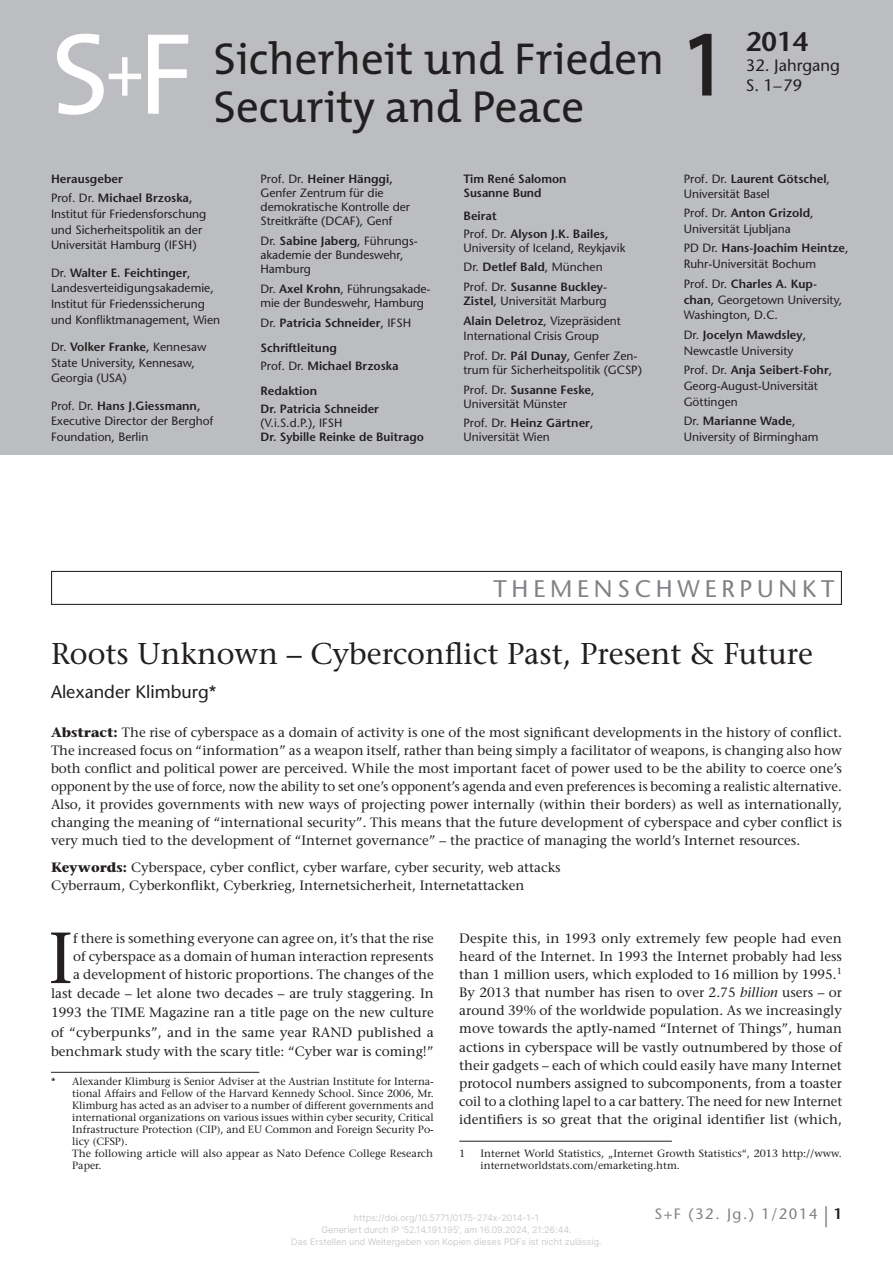
<style>
.page{position:relative;width:893px;height:1263px;background:#fff}
.page>*{position:absolute;margin:0;border:0;box-sizing:border-box;transform-origin:0 0}
.t1{font:120px "The Mix";color:#231f20;scale:.84 1}
.t2{font:117px "The Mix";color:#fff}
.t3{font:72.15px "Stone Serif";color:#231f20}
.t4{font:45px/48px "The Mix";color:#231f20}
.t5{font:30px "Stone Serif";color:#231f20}
.t6{font:600 27px "Stone Sans";color:#231f20}
.t7{font:24px "Stone Sans";color:#808285}
.t8{font:21px "Stone Sans";color:#808285}
.t9{font:18px "Stone Sans";color:#231f20}
.t10{font:16.5px/19.8px "Stone Sans";color:#231f20}
.t11{font:15px "Stone Sans";letter-spacing:.1em;color:#808285}
.t12{font:13.5px/18.1px "Stone Serif";color:#231f20;text-align:justify}
.t13{font:12px/15.6px "Stone Sans";color:#231f20}
.t14{font:600 12px/24.6px "Stone Sans";color:#231f20}
.t15{font:10.5px/12px "Stone Serif";color:#231f20}
.t16{font:9px/12px "Inter";color:#ccc;text-align:center}
.s1{font-weight:400}
.s2{font-weight:600}
.s3{font-weight:700}
.s4{font-style:italic}
.s5{font-weight:600;font-size:15px;color:#231f20}
</style>
<div class="page">
<div style="left:0;top:0;width:893px;height:455px;background:#bcbdc0"></div>
<hr style="left:459px;top:1141px;width:213px;height:1px;background:#231f20">
<div style="left:51px;top:571px;width:791px;height:34px;border:1px solid #231f20"></div>
<hr style="left:51px;top:1072px;width:208px;height:1px;background:#231f20">
<h2 class="t2" style="left:51px;top:-1px;width:143px">S<sup>+</sup>F</h2>
<h3 class="t4" style="left:213px;top:35px;width:452px">Sicherheit und Frieden<br>Security and Peace</h3>
<h3 class="t6" style="left:746px;top:25px;width:63px">2014</h3>
<h1 class="t1" style="left:687px;top:-22px;width:42px">1</h1>
<p class="t10" style="left:746px;top:55px;width:96px">32. Jahrgang<br>S. 1–79</p>
<p class="t14" style="left:51px;top:169px;width:143px;line-height:19.8px">Herausgeber<br><span class="s1">Prof. Dr.</span> Michael Brzoska,</p>
<p class="t13" style="left:51px;top:206px;width:157px">Institut für Friedensforschung und Sicherheitspolitik an der<br>Universität Hamburg (IFSH)</p>
<p class="t13" style="left:51px;top:265px;width:171px">Dr. <span class="s2">Walter E. Feichtinger</span>,<br>Landesverteidigungsakademie,<br>Institut für Friedenssicherung und Konfliktmanagement, Wien</p>
<p class="t13" style="left:51px;top:339px;width:157px">Dr. <span class="s2">Volker Franke,</span> Kennesaw<br>State University, Kennesaw,<br>Georgia (USA)</p>
<p class="t13" style="left:51px;top:398px;width:164px">Prof. Dr. <span class="s2">Hans J.Giessmann,<br></span>Executive Director der Berghof<br>Foundation, Berlin</p>
<p class="t13" style="left:261px;top:171px;width:151px;line-height:14px">Prof. Dr. <span class="s2">Heiner Hänggi,<br></span>Genfer Zentrum für die demokratische Kontrolle der<br>Streitkräfte (DCAF), Genf</p>
<p class="t13" style="left:261px;top:234px;width:159px;line-height:14px">Dr. <span class="s2">Sabine Jaberg</span>, Führungs&shy;akademie der Bundeswehr,<br>Hamburg</p>
<p class="t13" style="left:261px;top:282px;width:171px;line-height:14px">Dr. <span class="s2">Axel Krohn</span>, Führungsakade&shy;mie der Bundeswehr, Hamburg</p>
<p class="t14" style="left:261px;top:311px;width:144px"><span class="s1">Dr.</span> Patricia Schneider<span class="s1">, IFSH<br></span>Schriftleitung</p>
<p class="t14" style="left:261px;top:354px;width:139px"><span class="s1">Prof. Dr.</span> Michael Brzoska<br>Redaktion</p>
<p class="t14" style="left:260px;top:396px;width:120px">Dr. Patricia Schneider</p>
<p class="t13" style="left:260px;top:415px;width:75px">(V.i.S.d.P.), IFSH</p>
<p class="t14" style="left:260px;top:424px;width:165px">Dr. Sybille Reinke de Buitrago</p>
<p class="t14" style="left:463px;top:171px;width:105px;line-height:14.1px">Tim René Salomon<br>Susanne Bund</p>
<p class="t14" style="left:463px;top:207px;width:146px;line-height:18.3px">Beirat<br><span class="s1">Prof. Dr.</span> Alyson J.K. Bailes,</p>
<p class="t13" style="left:463px;top:238px;width:163px;line-height:19.6px">University of Iceland, Reykjavik<br>Dr. <span class="s2">Detlef Bald</span>, M ünchen<br>Prof. Dr. <span class="s2">Susanne Buckley-</span></p>
<p class="t13" style="left:463px;top:291px;width:159px;line-height:20px"><span class="s2">Zistel</span>, Universität M arburg<br><span class="s2">Alain Deletroz</span>, Vizepräsident</p>
<p class="t13" style="left:463px;top:325px;width:175px;line-height:20px">International Crisis Group<br>Prof. Dr. <span class="s2">Pál Dunay</span>, Genfer Zen-</p>
<p class="t13" style="left:463px;top:359px;width:180px;line-height:20px">trum für Sicherheitspolitik (GCSP)<br>Prof. Dr. <span class="s2">Susanne Feske</span>,</p>
<p class="t13" style="left:463px;top:394px;width:131px;line-height:19.2px">Universität M ünster<br>Prof. Dr. <span class="s2">Heinz Gärtner</span>,</p>
<p class="t13" style="left:463px;top:429px;width:88px">Universität Wien</p>
<p class="t13" style="left:684px;top:171px;width:148px">Prof. Dr. <span class="s2">Laurent Götschel</span>,<br>Universität Basel</p>
<p class="t13" style="left:684px;top:205px;width:131px">Prof. Dr. <span class="s2">Anton Grizold</span>,<br>Universität Ljubljana</p>
<p class="t13" style="left:684px;top:240px;width:166px">PD Dr. <span class="s2">Hans-Joachim Heintze</span>,<br>Ruhr-U niversität Bochum</p>
<p class="t13" style="left:684px;top:275px;width:160px">Prof. Dr. <span class="s2">Charles A. Kup&shy;chan</span>, Georgetown University,<br>Washington, D.C.</p>
<p class="t13" style="left:684px;top:327px;width:124px">Dr. <span class="s2">Jocelyn Mawdsley</span>,<br>N ewcastle University</p>
<p class="t13" style="left:684px;top:362px;width:150px">Prof. Dr. <span class="s2">Anja Seibert-Fohr</span>,<br>Georg-August-U niversität<br>Göttingen</p>
<p class="t13" style="left:684px;top:413px;width:136px">Dr. <span class="s2">Marianne Wade</span>,<br>University of Birmingham</p>
<h3 class="t7" style="left:493px;top:574px;width:21px">THEMENS</h3>
<h3 class="t7" style="left:635px;top:574px;width:89px">CH WERPUN</h3>
<h3 class="t7" style="left:802px;top:574px;width:34px">KT</h3>
<h3 class="t5" style="left:51px;top:635px;width:764px">Roots Unknown – Cyberconflict Past, Present &amp; Future</h3>
<h3 class="t9" style="left:51px;top:681px;width:167px">Alexander Klimburg*</h3>
<p class="t12" style="left:51px;top:723px;width:792px"><span class="s3">Abstract:</span> The rise of cyberspace as a domain of activity is one of the most significant developments in the history of conflict.<br>The increased focus on “information” as a weapon itself, rather than being simply a facilitator of weapons, is changing also how both conflict and political power are perceived. While the most important facet of power used to be the ability to coerce one’s opponent by the use of force, now the ability to set one’s opponent’s agenda and even preferences is becoming a realistic alternative.<br>Also, it provides governments with new ways of projecting power internally (within their borders) as well as internationally, changing the meaning of “international security”. This means that the future development of cyberspace and cyber conflict is very much tied to the development of “Internet governance” – the practice of managing the world’s Internet resources.</p>
<p class="t12" style="left:51px;top:858px;width:511px"><span class="s3">Keywords:</span> Cyberspace, cyber conflict, cyber warfare, cyber security, web attacks<br>Cyberraum, Cyberkonflikt, Cyberkrieg, Internetsicherheit, Internetattacken</p>
<h3 class="t3" style="left:48px;top:915px;width:27px">I</h3>
<p class="t12" style="left:73px;top:929px;width:362px">f there is something everyone can agree on, it’s that the rise of cyberspace as a domain of human interaction represents a development of historic proportions. The changes of the</p>
<p class="t12" style="left:51px;top:983px;width:384px;line-height:19.4px">last decade – let alone two decades – are truly staggering. In 1993 the TIME Magazine ran a title page on the new culture of “cyberpunks”, and in the same year RAND published a benchmark study with the scary title: “Cyber war is coming!”</p>
<p class="t12" style="left:459px;top:929px;width:384px">Despite this, in 1993 only extremely few people had even heard of the Internet. In 1993 the Internet probably had less than 1 million users, which exploded to 16 million by 1995.<sup>1<br></sup>By 2013 that number has risen to over 2.75 <span class="s4">billion</span> users – or around 39% of the worldwide population. As we increasingly move towards the aptly-named “Internet of Things”, human actions in cyberspace will be vastly outnumbered by those of their gadgets – each of which could easily have many Internet protocol numbers assigned to subcomponents, from a toaster coil to a clothing lapel to a car battery. The need for new Internet identifiers is so great that the original identifier list (which,</p>
<p class="t15" style="left:459px;top:1148px;width:8px">1</p>
<p class="t15" style="left:480px;top:1148px;width:363px">Internet World Statistics, „Internet Growth Statistics“, 2013 http://www. internetworldstats.com/emarketing.htm.</p>
<p class="t15" style="left:72px;top:1076px;width:363px;text-indent:-21px">* Alexander Klimburg is Senior Adviser at the Austrian Institute for Interna&shy;tional Affairs and Fellow of the Harvard Kennedy School. Since 2006, Mr.<br>Klimburg has acted as an adviser to a number of different governments and international organizations on various issues within cyber security, Critical Infrastructure Protection (CIP), and EU Common and Foreign Security Po&shy;licy (CFSP).<br>The following article will also appear as Nato Defence College Research Paper.</p>
<p class="t16" style="left:354px;top:1212px;width:187px">https://doi.org/10.5771/0175-274x-2014-1-1</p>
<h3 class="t8" style="left:824px;top:1202px;width:20px">| <span class="s5">1</span></h3>
<p class="t16" style="left:291px;top:1224px;width:312px">Generiert durch IP '52.14.191.195', am 16.09.2024, 21:26:44.<br>Das Erstellen und Weitergeben von Kopien dieses PDFs ist nicht zulässig.</p>
<p class="t11" style="left:654px;top:1205px;width:165px">S+F (32. Jg.) 1/2014</p>
</div>
